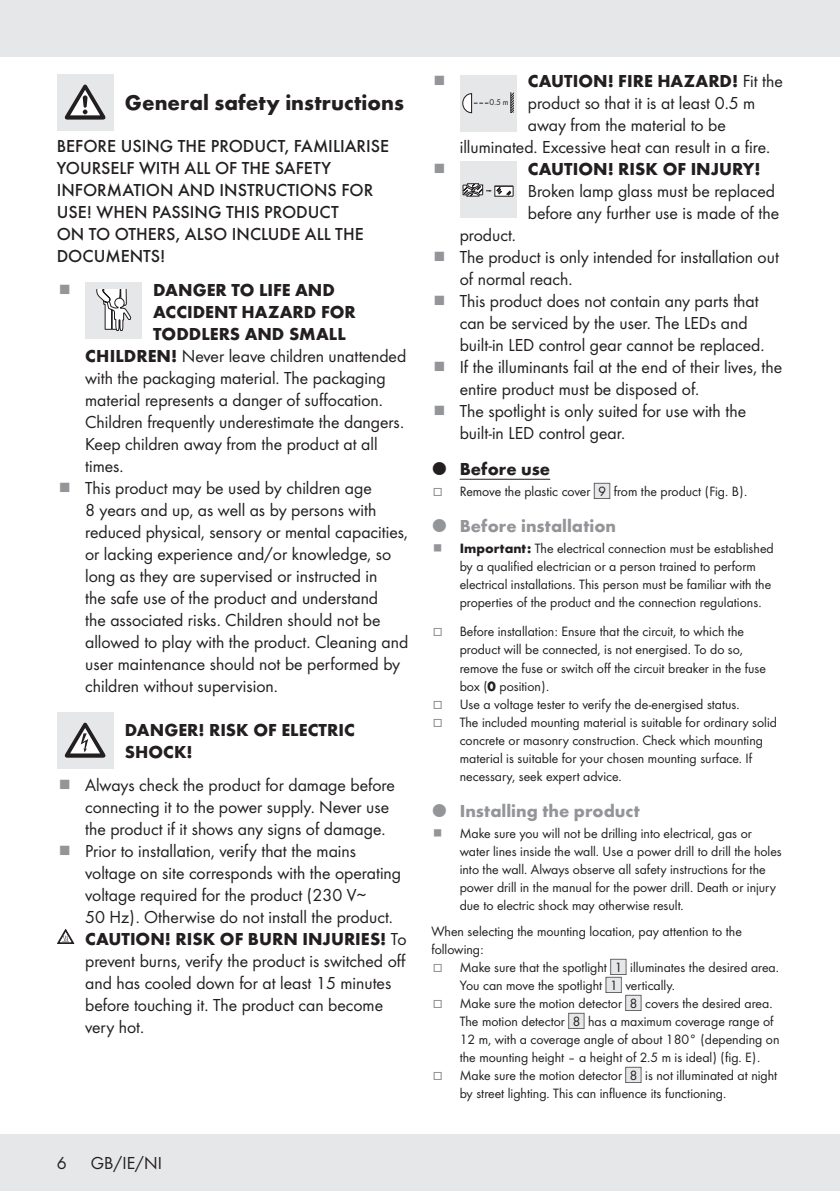
<style>
.page{position:relative;width:840px;height:1191px;background:#fff}
.page>*{position:absolute;margin:0;border:0;box-sizing:border-box;transform-origin:0 0}
.Headline-01{font:700 22px "Futura";color:#231f20}
.Indent{font:18px/22px "Futura Boo";color:#231f20}
.Body{font:500 18px/22px "Futura";color:#231f20}
.Body-2{font:700 18px/22px "Futura";color:#231f20}
.t1{font:700 18px "Futura";color:#939598}
.Body_SB{font:14px/18px "Futura Boo";color:#231f20}
.Body-3{font:8.8px "Futura Boo";color:#231f20}
.s1{font-family:"Futura";font-weight:700}
.s2{font-family:"Futura Boo";font-weight:400}
.s3{color:#939598}
.s4{font-family:"IMP Lidl Num Box";font-size:12.4px;color:#e6e7e9}
.s5{font-family:"IMP Lidl Num Box";font-size:12.4px}
</style>
<div class="page">
<div style="left:0;top:1134px;width:839px;height:57px;background:#e6e7e9"></div>
<div style="left:0;top:0;width:839px;height:57px;background:#e6e7e9"></div>
<div style="left:57px;top:74px;width:56px;height:56px;background:#e6e7e9"></div>
<svg style="left:65px;top:85px;width:40px;height:35px"></svg>
<div style="left:85px;top:282px;width:57px;height:57px;background:#e6e7e9"></div>
<svg style="left:96px;top:290px;width:35px;height:41px"></svg>
<div style="left:57px;top:712px;width:56px;height:56px;background:#e6e7e9"></div>
<svg style="left:65px;top:722px;width:40px;height:35px"></svg>
<svg style="left:57px;top:929px;width:17px;height:15px"></svg>
<hr style="left:459px;top:479px;width:91px;height:1px;background:#231f20">
<div style="left:459px;top:75px;width:57px;height:56px;background:#e6e7e9"></div>
<svg style="left:510px;top:93px;width:3px;height:19px"></svg>
<svg style="left:462px;top:93px;width:26px;height:21px"></svg>
<div style="left:459px;top:162px;width:57px;height:56px;background:#e6e7e9"></div>
<svg style="left:462px;top:183px;width:51px;height:13px"></svg>
<p class="Headline-01" style="left:125px;top:87px;width:280px">General safety instructions</p>
<p class="Body" style="left:57px;top:134px;width:334px">BEFORE USING THE PRODUCT, FAMILIARISE<br>YOURSELF WITH ALL OF THE SAFETY<br>INFORMATION AND INSTRUCTIONS FOR<br>USE! WHEN PASSING THIS PRODUCT<br>ON TO OTHERS, ALSO INCLUDE ALL THE<br>DOCUMENTS!</p>
<p class="Body-2" style="left:153px;top:277px;width:183px">DANGER TO LIFE AND</p>
<p class="Body-2" style="left:153px;top:299px;width:204px">ACCIDENT HAZARD FOR</p>
<p class="Body-2" style="left:153px;top:321px;width:194px">TODDLERS AND SMALL</p>
<p class="Indent" style="left:85px;top:344px;width:322px"><span class="s1">CHILDREN!</span> Never leave children unattended</p>
<p class="Indent" style="left:85px;top:366px;width:302px">with the packaging material. The packaging</p>
<p class="Indent" style="left:85px;top:388px;width:297px">material represents a danger of suffocation.</p>
<p class="Indent" style="left:85px;top:410px;width:318px">Children frequently underestimate the dangers.</p>
<p class="Indent" style="left:85px;top:432px;width:294px">Keep children away from the product at all</p>
<p class="Indent" style="left:85px;top:454px;width:38px">times.</p>
<p class="Indent" style="left:85px;top:476px;width:324px">This product may be used by children age<br>8 years and up, as well as by persons with reduced physical, sensory or mental capacities, or lacking experience and/or knowledge, so long as they are supervised or instructed in<br>the safe use of the product and understand<br>the associated risks. Children should not be allowed to play with the product. Cleaning and user maintenance should not be performed by children without supervision.</p>
<p class="Body-2" style="left:125px;top:717px;width:231px">DANGER! RISK OF ELECTRIC<br>SHOCK!</p>
<p class="Indent" style="left:85px;top:772px;width:311px">Always check the product for damage before connecting it to the power supply. Never use the product if it shows any signs of damage.</p>
<p class="Indent" style="left:85px;top:838px;width:317px">Prior to installation, verify that the mains voltage on site corresponds with the operating voltage required for the product (230 V∼<br>50 Hz). Otherwise do not install the product.</p>
<p class="Indent" style="left:85px;top:926px;width:323px"><span class="s1">CAUTION! RISK OF BURN INJURIES!</span> To prevent burns, verify the product is switched off and has cooled down for at least 15 minutes before touching it. The product can become very hot.</p>
<p class="Indent" style="left:57px;top:1151px;width:11px">6</p>
<p class="Indent" style="left:91px;top:1151px;width:73px">GB/IE/NI</p>
<p class="Body-2" style="left:527px;top:69px;width:256px">CAUTION! FIRE HAZARD! <span class="s2">Fit the</span></p>
<p class="Indent" style="left:527px;top:91px;width:229px">product so that it is at least 0.5 m</p>
<p class="Indent" style="left:527px;top:113px;width:199px">away from the material to be</p>
<p class="Indent" style="left:459px;top:135px;width:309px">illuminated. Excessive heat can result in a fire.</p>
<p class="Indent" style="left:527px;top:157px;width:253px"><span class="s1">CAUTION! RISK OF INJURY!<br></span>Broken lamp glass must be replaced before any further use is made of the</p>
<p class="Indent" style="left:459px;top:223px;width:55px">product.</p>
<p class="Indent" style="left:459px;top:245px;width:320px">The product is only intended for installation out of normal reach.</p>
<p class="Indent" style="left:459px;top:289px;width:304px">This product does not contain any parts that can be serviced by the user. The LEDs and built‑in LED control gear cannot be replaced.</p>
<p class="Indent" style="left:459px;top:355px;width:324px">If the illuminants fail at the end of their lives, the entire product must be disposed of.</p>
<p class="Indent" style="left:459px;top:399px;width:288px">The spotlight is only suited for use with the built‑in LED control gear.</p>
<p class="Body-2" style="left:459px;top:457px;width:92px">Before use</p>
<p class="Body_SB" style="left:432px;top:482px;width:314px"><span class="s3">□</span> Remove the plastic cover <span class="s4">[</span><span class="s5">9]</span> from the product (Fig. B).</p>
<p class="t1" style="left:459px;top:513px;width:158px">Before installation</p>
<p class="Body_SB" style="left:459px;top:539px;width:315px"><span class="s1">Important:</span> The electrical connection must be established by a qualified electrician or a person trained to perform electrical installations. This person must be familiar with the properties of the product and the connection regulations.</p>
<p class="Body_SB" style="left:459px;top:622px;width:308px;text-indent:-27px"><span class="s3">□</span> Before installation: Ensure that the circuit, to which the product will be connected, is not energised. To do so, remove the fuse or switch off the circuit breaker in the fuse box (<span class="s1">0</span> position).</p>
<p class="Body_SB" style="left:432px;top:694px;width:306px"><span class="s3">□</span> Use a voltage tester to verify the de‑energised status.</p>
<p class="Body_SB" style="left:459px;top:712px;width:319px;text-indent:-27px"><span class="s3">□</span> The included mounting material is suitable for ordinary solid concrete or masonry construction. Check which mounting material is suitable for your chosen mounting surface. If necessary, seek expert advice.</p>
<p class="t1" style="left:459px;top:797px;width:181px">Installing the product</p>
<p class="Body_SB" style="left:459px;top:823px;width:323px">Make sure you will not be drilling into electrical, gas or water lines inside the wall. Use a power drill to drill the holes into the wall. Always observe all safety instructions for the power drill in the manual for the power drill. Death or injury due to electric shock may otherwise result.</p>
<p class="Body_SB" style="left:431px;top:921px;width:312px">When selecting the mounting location, pay attention to the following:</p>
<p class="Body_SB" style="left:459px;top:957px;width:319px;text-indent:-27px"><span class="s3">□</span> Make sure that the spotlight <span class="s4">[</span><span class="s5">1]</span> illuminates the desired area.<br>You can move the spotlight <span class="s4">[</span><span class="s5">1]</span> vertically.</p>
<p class="Body_SB" style="left:459px;top:993px;width:321px;text-indent:-27px"><span class="s3">□</span> Make sure the motion detector <span class="s4">[</span><span class="s5">8]</span> covers the desired area.<br>The motion detector <span class="s4">[</span><span class="s5">8]</span> has a maximum coverage range of 12 m, with a coverage angle of about 180° (depending on the mounting height – a height of 2.5 m is ideal) (fig. E).</p>
<p class="Body_SB" style="left:459px;top:1065px;width:319px;text-indent:-27px"><span class="s3">□</span> Make sure the motion detector <span class="s4">[</span><span class="s5">8]</span> is not illuminated at night by street lighting. This can influence its functioning.</p>
<p class="Body-3" style="left:489px;top:96px;width:21px">0.5 m</p>
</div>
